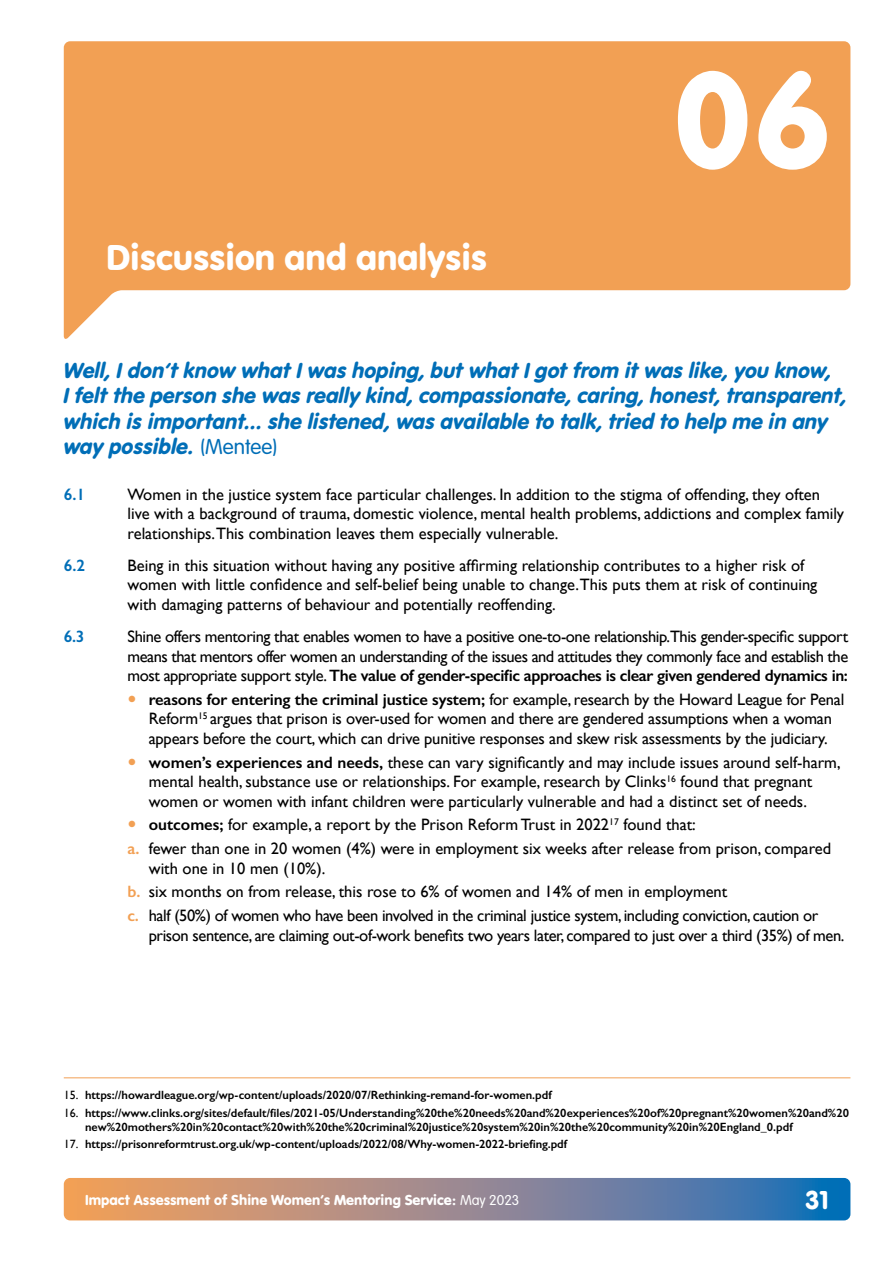
<style>
.page{position:relative;width:893px;height:1263px;background:#fff}
.page>*{position:absolute;margin:0;border:0;box-sizing:border-box;transform-origin:0 0}
.t1{font:141px "VAG Rundschrift D";color:#fff}
.t2{font:37.5px "VAG Rundschrift D";color:#fff}
.t3{font:27px "VAG Rundschrift D";color:#fff}
.t4{font:italic 22.5px/25.5px "VAG Rundschrift D";color:#006eb7}
.t5{font:16.5px/19.5px "Gill Sans";color:#000}
.t6{font:16.5px/23.7px "Gill Sans";letter-spacing:-.025em;color:#000}
.t7{font:600 16.5px "Gill Sans";color:#006eb7}
.t8{font:15px "VAG Rundschrift D";color:#fff}
.t9{font:600 12px/13.5px "Gill Sans";color:#000}
.s1{font-weight:300;font-style:normal}
.s2{font-weight:600}
.s3{font-weight:600;color:#f2a054}
.s4{font-weight:400}
.s5{font-weight:300}
</style>
<div class="page">
<svg style="left:64px;top:1178px;width:786px;height:42px;background:#91888e"></svg>
<svg style="left:64px;top:41px;width:786px;height:298px;fill:#f2a054"></svg>
<hr style="left:64px;top:1077px;width:786px;height:1px;background:#f2a054">
<h2 class="t2" style="left:106px;top:235px;width:382px">Discussion and analysis</h2>
<h1 class="t1" style="left:671px;top:37px;width:159px">06</h1>
<p class="t4" style="left:64px;top:358px;width:785px">Well, I don’t know what I was hoping, but what I got from it was like, you know,<br>I felt the person she was really kind, compassionate, caring, honest, transparent, which is important... she listened, was available to talk, tried to help me in any way possible. <span class="s1">(Mentee)</span></p>
<p class="t7" style="left:64px;top:484px;width:23px">6.1</p>
<p class="t5" style="left:128px;top:484px;width:718px">Women in the justice system face particular challenges. In addition to the stigma of offending, they often live with a background of trauma, domestic violence, mental health problems, addictions and complex family relationships.This combination leaves them especially vulnerable.</p>
<p class="t7" style="left:64px;top:555px;width:23px">6.2</p>
<p class="t5" style="left:128px;top:555px;width:691px">Being in this situation without having any positive affirming relationship contributes to a higher risk of women with little confidence and self-belief being unable to change.This puts them at risk of continuing with damaging patterns of behaviour and potentially reoffending.</p>
<p class="t7" style="left:64px;top:626px;width:22px">6.3</p>
<p class="t5" style="left:128px;top:626px;width:722px;text-align:justify">Shine offers mentoring that enables women to have a positive one-to-one relationship.This gender-specific support means that mentors offer women an understanding of the issues and attitudes they commonly face and establish the most appropriate support style. <span class="s2">The value of gender-specific approaches is clear given gendered dynamics in:</span></p>
<p class="t5" style="left:149px;top:689px;width:697px"><span class="s2">reasons for entering the criminal justice system;</span> for example, research by the Howard League for Penal<br>Reform<sup>15</sup> argues that prison is over-used for women and there are gendered assumptions when a woman appears before the court, which can drive punitive responses and skew risk assessments by the judiciary.</p>
<p class="t5" style="left:149px;top:752px;width:693px"><span class="s2">women’s experiences and needs,</span> these can vary significantly and may include issues around self-harm, mental health, substance use or relationships. For example, research by Clinks<sup>16</sup> found that pregnant women or women with infant children were particularly vulnerable and had a distinct set of needs.</p>
<p class="t5" style="left:128px;top:813px;width:705px;line-height:23.7px;text-indent:21px"><span class="s2">outcomes;</span> for example, a report by the Prison Reform Trust in 2022<sup>17</sup> found that:<br><span class="s3">a.</span> fewer than one in 20 women (4%) were in employment six weeks after release from prison, compared</p>
<p class="t6" style="left:128px;top:856px;width:692px;text-indent:21px">with one in 10 men (10%).<br><span class="s3">b.</span> six months on from release, this rose to 6% of women and 14% of men in employment<br><span class="s3">c.</span> half (50%) of women who have been involved in the criminal justice system, including conviction, caution or</p>
<p class="t6" style="left:149px;top:923px;width:697px">prison sentence, are claiming out-of-work benefits two years later, compared to just over a third (35%) of men.</p>
<p class="t9" style="left:64px;top:1088px;width:489px"><span class="s4">15.</span> https://howardleague.org/wp-content/uploads/2020/07/Rethinking-remand-for-women.pdf</p>
<p class="t9" style="left:85px;top:1106px;width:765px;text-indent:-21px"><span class="s4">16.</span> https://www.clinks.org/sites/default/files/2021-05/Understanding%20the%20needs%20and%20experiences%20of%20pregnant%20women%20and%20 new%20mothers%20in%20contact%20with%20the%20criminal%20justice%20system%20in%20the%20community%20in%20England_0.pdf</p>
<p class="t9" style="left:64px;top:1137px;width:505px"><span class="s4">17.</span> https://prisonreformtrust.org.uk/wp-content/uploads/2022/08/Why-women-2022-briefing.pdf</p>
<p class="t8" style="left:85px;top:1191px;width:436px">Impact Assessment of Shine Women’s Mentoring Service: <span class="s5">May 2023</span></p>
<h3 class="t3" style="left:805px;top:1184px;width:26px">31</h3>
</div>
